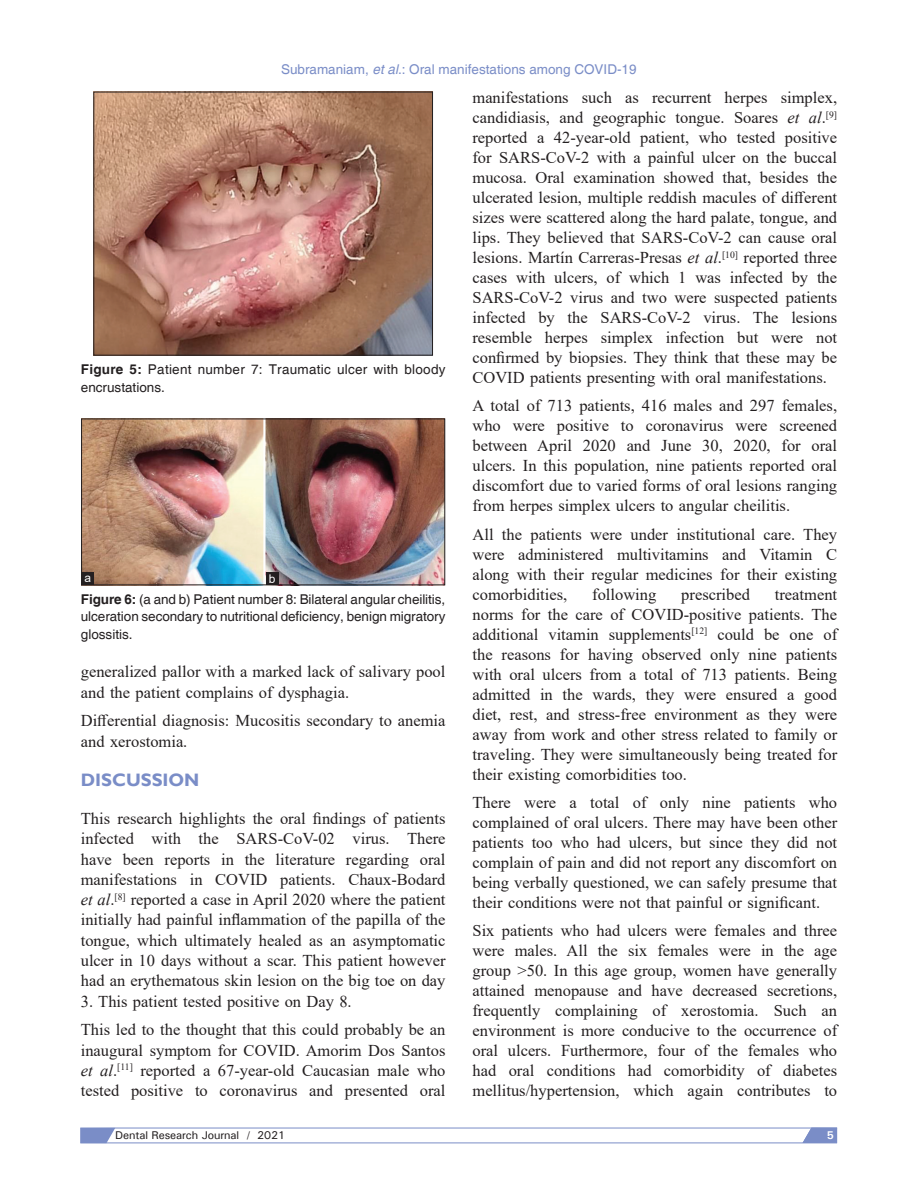
<style>
.page{position:relative;width:918px;height:1188px;background:#fff}
.page>*{position:absolute;margin:0;border:0;box-sizing:border-box;transform-origin:0 0}
.t1{font:700 18px "Gill Sans";color:#7a8dc7}
.TX{font:16.5px/20px "Times New Roman";color:#231f20;text-align:justify}
.FGC{font:13.5px/17.5px "Helvetica";color:#231f20;text-align:justify}
.FGC-2{font:13.5px/17.5px "Helvetica";letter-spacing:.02em;color:#231f20}
.t2{font:13.5px "Helvetica";color:#7a8dc7}
.LABEL{font:12px "Arial";color:#fff}
.t3{font:500 11.25px "Univers";letter-spacing:-.01em;color:#231f20}
.t4{font:700 11.25px "Univers";color:#fff}
.s1{font-style:italic}
.s2{font-weight:700}
</style>
<div class="page">
<img style="left:96px;top:94px;width:335px;height:259px">
<div style="left:94px;top:92px;width:339px;height:263px;border:1px solid #231f20"></div>
<svg style="left:80px;top:1128px;width:757px;height:15px"></svg>
<img style="left:83px;top:421px;width:360px;height:162px">
<div style="left:81px;top:419px;width:364px;height:166px;border:1px solid #231f20"></div>
<div style="left:266px;top:572px;width:12px;height:13px;background:#231f20"></div>
<div style="left:81px;top:572px;width:13px;height:13px;background:#231f20"></div>
<p class="t2" style="left:281px;top:61px;width:357px">Subramaniam, <span class="s1">et al</span>.: Oral manifestations among COVID‑19</p>
<p class="FGC-2" style="left:81px;top:361px;width:366px"><span class="s2">Figure 5:</span> Patient number 7: Traumatic ulcer with bloody encrustations.</p>
<p class="LABEL" style="left:84px;top:569px;width:8px">a</p>
<p class="LABEL" style="left:269px;top:571px;width:8px">b</p>
<p class="FGC" style="left:81px;top:591px;width:366px"><span class="s2">Figure 6:</span> (a and b) Patient number 8: Bilateral angular cheilitis, ulceration secondary to nutritional deficiency, benign migratory glossitis.</p>
<p class="TX" style="left:81px;top:661px;width:366px">generalized pallor with a marked lack of salivary pool and the patient complains of dysphagia.</p>
<p class="TX" style="left:81px;top:710px;width:366px">Differential diagnosis: Mucositis secondary to anemia and xerostomia.</p>
<h1 class="t1" style="left:81px;top:769px;width:120px">DISCUSSION</h1>
<p class="TX" style="left:81px;top:808px;width:366px">This research highlights the oral findings of patients infected with the SARS‑CoV‑02 virus. There have been reports in the literature regarding oral manifestations in COVID patients. Chaux‑Bodard <span class="s1">et al</span>.<sup>[8]</sup> reported a case in April 2020 where the patient initially had painful inflammation of the papilla of the tongue, which ultimately healed as an asymptomatic ulcer in 10 days without a scar. This patient however had an erythematous skin lesion on the big toe on day</p>
<p class="TX" style="left:81px;top:991px;width:272px">3. This patient tested positive on Day 8.</p>
<p class="TX" style="left:81px;top:1019px;width:366px">This led to the thought that this could probably be an inaugural symptom for COVID. Amorim Dos Santos <span class="s1">et al</span>.<sup>[11]</sup> reported a 67‑year‑old Caucasian male who tested positive to coronavirus and presented oral</p>
<p class="TX" style="left:472px;top:87px;width:366px">manifestations such as recurrent herpes simplex, candidiasis, and geographic tongue. Soares <span class="s1">et al</span>.<sup>[9] </sup>reported a 42‑year‑old patient, who tested positive for SARS‑CoV‑2 with a painful ulcer on the buccal mucosa. Oral examination showed that, besides the ulcerated lesion, multiple reddish macules of different sizes were scattered along the hard palate, tongue, and lips. They believed that SARS‑CoV‑2 can cause oral lesions. Martín Carreras‑Presas <span class="s1">et al</span>.<sup>[10]</sup> reported three cases with ulcers, of which 1 was infected by the SARS‑CoV‑2 virus and two were suspected patients infected by the SARS‑CoV‑2 virus. The lesions resemble herpes simplex infection but were not confirmed by biopsies. They think that these may be COVID patients presenting with oral manifestations.</p>
<p class="TX" style="left:473px;top:395px;width:366px">A total of 713 patients, 416 males and 297 females, who were positive to coronavirus were screened between April 2020 and June 30, 2020, for oral ulcers. In this population, nine patients reported oral discomfort due to varied forms of oral lesions ranging from herpes simplex ulcers to angular cheilitis.</p>
<p class="TX" style="left:473px;top:524px;width:366px">All the patients were under institutional care. They were administered multivitamins and Vitamin C along with their regular medicines for their existing comorbidities,</p>
<p class="TX" style="left:592px;top:584px;width:66px">following</p>
<p class="TX" style="left:681px;top:584px;width:70px">prescribed</p>
<p class="TX" style="left:473px;top:584px;width:366px;text-indent:302px">treatment norms for the care of COVID‑positive patients. The additional vitamin supplements<sup>[12]</sup> could be one of the reasons for having observed only nine patients with oral ulcers from a total of 713 patients. Being admitted in the wards, they were ensured a good diet, rest, and stress‑free environment as they were away from work and other stress related to family or traveling. They were simultaneously being treated for their existing comorbidities too.</p>
<p class="TX" style="left:473px;top:792px;width:366px">There were a total of only nine patients who complained of oral ulcers. There may have been other patients too who had ulcers, but since they did not complain of pain and did not report any discomfort on being verbally questioned, we can safely presume that their conditions were not that painful or significant.</p>
<p class="TX" style="left:473px;top:920px;width:366px">Six patients who had ulcers were females and three were males. All the six females were in the age group &gt;50. In this age group, women have generally attained menopause and have decreased secretions, frequently complaining of xerostomia. Such an environment is more conducive to the occurrence of oral ulcers. Furthermore, four of the females who had oral conditions had comorbidity of diabetes mellitus/hypertension, which again contributes to</p>
<p class="t3" style="left:115px;top:1128px;width:171px">Dental Research Journal / 2021</p>
<p class="t4" style="left:827px;top:1128px;width:9px">5</p>
</div>
